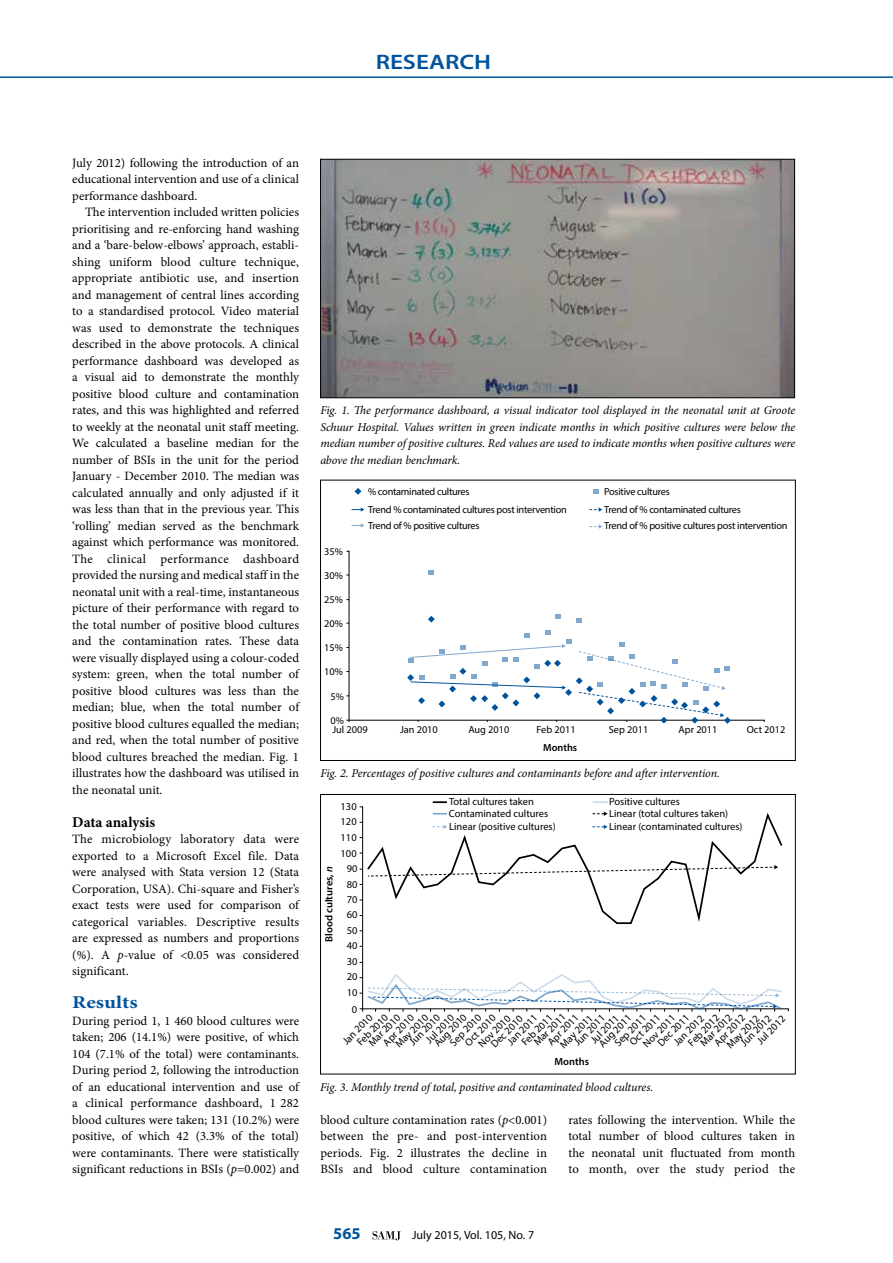
<style>
.page{position:relative;width:893px;height:1263px;background:#fff}
.page>*{position:absolute;margin:0;border:0;box-sizing:border-box;transform-origin:0 0}
.t1{font:600 21px "Myriad Pro";color:#00539b;scale:1.2 1}
.t2{font:700 18px "Minion Pro";color:#00539b;scale:1.2 1}
.t3{font:700 16.5px "Myriad Pro";color:#00539b}
.t4{font:700 15px "Minion Pro";color:#000}
.t5{font:12.75px/16.5px "Minion Pro";color:#000;text-align:justify}
.t6{font:italic 12px/16.5px "Minion Pro";letter-spacing:-.01em;color:#000;text-align:justify}
.t7{font:12px "Myriad Pro";color:#000}
.t8{font:10.5px/15.6px "Myriad Pro";color:#000}
.t9{font:600 10.5px "Myriad Pro";color:#000}
.t10{font:10.35px/18.1px "Myriad Pro";letter-spacing:-.025em;color:#000}
.t11{font:600 10.35px "Myriad Pro";color:#000}
.s1{font-style:italic}
</style>
<div class="page">
<hr style="left:0;top:76px;width:893px;height:2px;background:#00539b">
<svg style="left:372px;top:1231px;width:29px;height:9px"></svg>
<img style="left:322px;top:161px;width:471px;height:235px">
<div style="left:320px;top:159px;width:475px;height:239px;border:1px solid #000"></div>
<svg style="left:593px;top:489px;width:6px;height:5px"></svg>
<svg style="left:352px;top:523px;width:12px;height:5px"></svg>
<svg style="left:352px;top:507px;width:12px;height:5px"></svg>
<svg style="left:589px;top:524px;width:13px;height:5px"></svg>
<svg style="left:589px;top:507px;width:13px;height:5px"></svg>
<svg style="left:355px;top:488px;width:6px;height:7px"></svg>
<svg style="left:346px;top:550px;width:419px;height:174px"></svg>
<div style="left:320px;top:480px;width:475px;height:281px;border:1px solid #000"></div>
<svg style="left:359px;top:801px;width:430px;height:211px"></svg>
<div style="left:320px;top:794px;width:475px;height:280px;border:1px solid #000"></div>
<h1 class="t1" style="left:376px;top:48px;width:98px">RESEARCH</h1>
<p class="t5" style="left:72px;top:154px;width:228px">July 2012) following the introduction of an educational intervention and use of a clinical performance dashboard.</p>
<p class="t5" style="left:72px;top:204px;width:228px;text-indent:13px">The intervention included written policies prioritising and re-enforcing hand washing and a ‘bare-below-elbows’ approach, establi&shy;shing uniform blood culture technique, appropriate antibiotic use, and insertion and management of central lines according to a standardised protocol. Video material was used to demonstrate the techniques described in the above protocols. A clinical performance dashboard was developed as a visual aid to demonstrate the monthly positive blood culture and contamination rates, and this was highlighted and referred to weekly at the neonatal unit staff meeting.<br>We calculated a baseline median for the number of BSIs in the unit for the period January - December 2010. The median was calculated annually and only adjusted if it was less than that in the previous year. This ‘rolling’ median served as the benchmark against which performance was monitored.<br>The clinical performance dashboard provided the nursing and medical staff in the neonatal unit with a real-time, instantaneous picture of their performance with regard to the total number of positive blood cultures and the contamination rates. These data were visually displayed using a colour-coded system: green, when the total number of positive blood cultures was less than the median; blue, when the total number of positive blood cultures equalled the median; and red, when the total number of positive blood cultures breached the median. Fig. 1 illustrates how the dashboard was utilised in the neonatal unit.</p>
<p class="t4" style="left:72px;top:811px;width:84px">Data analysis</p>
<p class="t5" style="left:72px;top:831px;width:228px">The microbiology laboratory data were exported to a Microsoft Excel file. Data were analysed with Stata version 12 (Stata Corporation, USA). Chi-square and Fisher’s exact tests were used for comparison of categorical variables. Descriptive results are expressed as numbers and proportions (%). A <span class="s1">p</span>-value of &lt;0.05 was considered significant.</p>
<h2 class="t2" style="left:72px;top:990px;width:56px">Results</h2>
<p class="t5" style="left:72px;top:1012px;width:228px">During period 1, 1 460 blood cultures were taken; 206 (14.1%) were positive, of which 104 (7.1% of the total) were contaminants.<br>During period 2, following the introduction of an educational intervention and use of a clinical performance dashboard, 1 282 blood cultures were taken; 131 (10.2%) were positive, of which 42 (3.3% of the total) were contaminants. There were statistically significant reductions in BSIs (<span class="s1">p</span>=0.002) and</p>
<p class="t6" style="left:320px;top:402px;width:477px">Fig. 1. The performance dashboard, a visual indicator tool displayed in the neonatal unit at Groote Schuur Hospital. Values written in green indicate months in which positive cultures were below the median number of positive cultures. Red values are used to indicate months when positive cultures were above the median benchmark.</p>
<p class="t10" style="left:324px;top:542px;width:20px">35%</p>
<p class="t10" style="left:324px;top:567px;width:20px">30%</p>
<p class="t10" style="left:324px;top:591px;width:20px">25%</p>
<p class="t10" style="left:324px;top:614px;width:20px">20%</p>
<p class="t10" style="left:324px;top:638px;width:20px">15%</p>
<p class="t10" style="left:324px;top:662px;width:20px">10%</p>
<p class="t10" style="left:330px;top:687px;width:15px">5%</p>
<p class="t10" style="left:330px;top:711px;width:15px">0%</p>
<p class="t10" style="left:368px;top:482px;width:200px">% contaminated cultures<br>Trend % contaminated cultures post intervention</p>
<p class="t10" style="left:368px;top:517px;width:113px">Trend of % positive cultures</p>
<p class="t10" style="left:604px;top:482px;width:138px">Positive cultures<br>Trend of % contaminated cultures</p>
<p class="t10" style="left:604px;top:517px;width:185px">Trend of % positive cultures post intervention</p>
<p class="t10" style="left:332px;top:720px;width:37px">Jul 2009</p>
<p class="t10" style="left:400px;top:720px;width:39px">Jan 2010</p>
<p class="t10" style="left:468px;top:720px;width:42px">Aug 2010</p>
<p class="t10" style="left:537px;top:720px;width:41px">Feb 2011</p>
<p class="t10" style="left:609px;top:720px;width:41px">Sep 2011</p>
<p class="t10" style="left:679px;top:720px;width:40px">Apr 2011</p>
<p class="t10" style="left:747px;top:720px;width:40px">Oct 2012</p>
<p class="t11" style="left:543px;top:740px;width:36px">Months</p>
<p class="t6" style="left:320px;top:765px;width:401px">Fig. 2. Percentages of positive cultures and contaminants before and after intervention.</p>
<p class="t8" style="left:449px;top:795px;width:101px;line-height:12px">Total cultures taken<br>Contaminated cultures</p>
<p class="t8" style="left:449px;top:819px;width:108px">Linear (positive cultures)</p>
<p class="t8" style="left:609px;top:796px;width:120px;line-height:11.4px">Positive cultures<br>Linear (total cultures taken)</p>
<p class="t8" style="left:609px;top:819px;width:135px">Linear (contaminated cultures)</p>
<p class="t8" style="left:341px;top:799px;width:18px;line-height:14.4px">130<br>120</p>
<p class="t8" style="left:341px;top:829px;width:18px;text-align:center">110<br>100<br>90<br>80<br>70<br>60<br>50</p>
<p class="t8" style="left:347px;top:938px;width:12px;text-align:justify">40<br>30<br>20<br>10</p>
<p class="t8" style="left:352px;top:1001px;width:7px">0</p>
<p class="t9" style="left:322px;top:942px;width:77px;rotate:-90deg">Blood cultures, <span class="s1">n</span></p>
<p class="t8" style="left:430px;top:1039px;width:43px;rotate:-45deg">Aug 2010</p>
<p class="t8" style="left:446px;top:1038px;width:42px;rotate:-45deg">Sep 2010</p>
<p class="t8" style="left:347px;top:1032px;width:41px;line-height:10.9px;text-indent:-10px;rotate:-45deg">Jan 2010<br>Feb 2010</p>
<p class="t8" style="left:416px;top:1030px;width:37px;line-height:10.2px;text-indent:-13px;rotate:-45deg">Jun 2010<br>Jul 2010</p>
<p class="t8" style="left:364px;top:1039px;width:42px;rotate:-45deg">Mar 2010</p>
<p class="t8" style="left:705px;top:1034px;width:41px;line-height:9.6px;text-indent:-10px;rotate:-45deg">Mar 2012<br>Apr 2012</p>
<p class="t8" style="left:391px;top:1040px;width:44px;rotate:-45deg">May 2010</p>
<p class="t8" style="left:379px;top:1038px;width:41px;rotate:-45deg">Apr 2010</p>
<p class="t8" style="left:461px;top:1038px;width:41px;rotate:-45deg">Oct 2010</p>
<p class="t8" style="left:539px;top:1033px;width:41px;line-height:9.6px;text-indent:-10px;rotate:-45deg">Mar 2011<br>Apr 2011</p>
<p class="t8" style="left:684px;top:1039px;width:41px;rotate:-45deg">Feb 2012</p>
<p class="t8" style="left:474px;top:1040px;width:43px;rotate:-45deg">Nov 2010</p>
<p class="t8" style="left:670px;top:1038px;width:40px;rotate:-45deg">Jan 2012</p>
<p class="t8" style="left:733px;top:1035px;width:41px;line-height:8.2px;text-indent:-12px;rotate:-45deg">May 2012<br>Jun 2012</p>
<p class="t8" style="left:487px;top:1040px;width:42px;rotate:-45deg">Dec 2010</p>
<p class="t8" style="left:653px;top:1039px;width:42px;rotate:-45deg">Dec 2011</p>
<p class="t8" style="left:518px;top:1038px;width:41px;rotate:-45deg">Feb 2011</p>
<p class="t8" style="left:626px;top:1038px;width:41px;rotate:-45deg">Oct 2011</p>
<p class="t8" style="left:591px;top:1036px;width:43px;line-height:8.4px;text-indent:-4px;rotate:-45deg">Jul 2011<br>Aug 2011</p>
<p class="t8" style="left:753px;top:1037px;width:37px;rotate:-45deg">Jul 2012</p>
<p class="t8" style="left:639px;top:1039px;width:43px;rotate:-45deg">Nov 2011</p>
<p class="t8" style="left:611px;top:1039px;width:42px;rotate:-45deg">Sep 2011</p>
<p class="t8" style="left:503px;top:1038px;width:40px;rotate:-45deg">Jan 2011</p>
<p class="t8" style="left:567px;top:1035px;width:41px;line-height:8.2px;text-indent:-12px;rotate:-45deg">May 2011<br>Jun 2011</p>
<p class="t9" style="left:554px;top:1055px;width:36px">Months</p>
<p class="t6" style="left:320px;top:1079px;width:335px">Fig. 3. Monthly trend of total, positive and contaminated blood cultures.</p>
<p class="t5" style="left:320px;top:1111px;width:228px">blood culture contamination rates (<span class="s1">p</span>&lt;0.001) between the pre- and post-intervention periods. Fig. 2 illustrates the decline in BSIs and blood culture contamination</p>
<p class="t5" style="left:568px;top:1111px;width:228px">rates following the intervention. While the total number of blood cultures taken in the neonatal unit fluctuated from month to month, over the study period the</p>
<p class="t3" style="left:333px;top:1223px;width:29px">565</p>
<p class="t7" style="left:412px;top:1228px;width:124px">July 2015, Vol. 105, No. 7</p>
</div>
